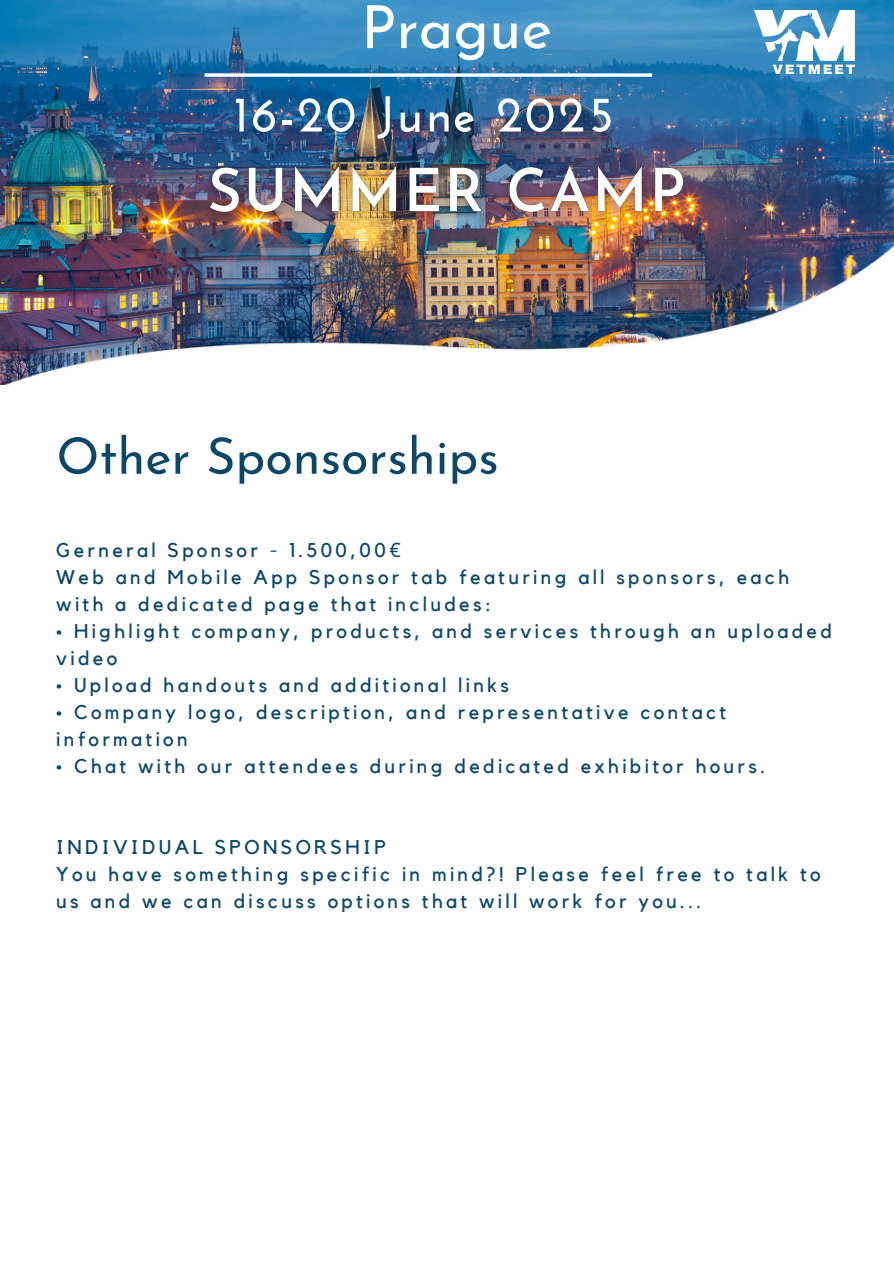
<style>
.page{position:relative;width:894px;height:1264px;background:#fff}
.page>*{position:absolute;margin:0;border:0;box-sizing:border-box;transform-origin:0 0}
.t1{font:59.25px "Josefin Sans";color:#feffff}
.t2{font:700 50.4px "Josefin Sans";letter-spacing:.05em;color:#fff}
.t3{font:50.25px "Josefin Sans";color:#0d4766}
.t4{font:19.8px/27px "Kollektif";letter-spacing:.17em;color:#0d4766}
.s1{font-family:"Noto Sans"}
</style>
<div class="page">
<img style="left:0;top:0;width:893px;height:224px">
<img style="left:0;top:224px;width:893px;height:161px">
<svg style="left:204px;top:73px;width:448px;height:4px"></svg>
<img style="left:754px;top:10px;width:100px;height:63px">
<img style="left:195px;top:152px;width:504px;height:78px">
<p class="t1" style="left:361px;top:4px;width:192px">Prague</p>
<p class="t2" style="left:234px;top:94px;width:381px">16-20 June 2025</p>
<p class="t3" style="left:56px;top:436px;width:444px">Other Sponsorships</p>
<h4 class="t4" style="left:56px;top:537px;width:346px">Gerneral Sponsor - 1.500,00<span class="s1">€</span></h4>
<p class="t4" style="left:56px;top:564px;width:734px">Web and Mobile App Sponsor tab featuring all sponsors, each with a dedicated page that includes:</p>
<p class="t4" style="left:56px;top:618px;width:777px">• Highlight company, products, and services through an uploaded video</p>
<p class="t4" style="left:56px;top:672px;width:454px">• Upload handouts and additional links</p>
<p class="t4" style="left:56px;top:699px;width:671px">• Company logo, description, and representative contact information</p>
<p class="t4" style="left:56px;top:753px;width:710px">• Chat with our attendees during dedicated exhibitor hours.</p>
<p class="t4" style="left:56px;top:834px;width:331px">INDIVIDUAL SPONSORSHIP</p>
<p class="t4" style="left:56px;top:861px;width:765px">You have something specific in mind?! Please feel free to talk to us and we can discuss options that will work for you...</p>
</div>
